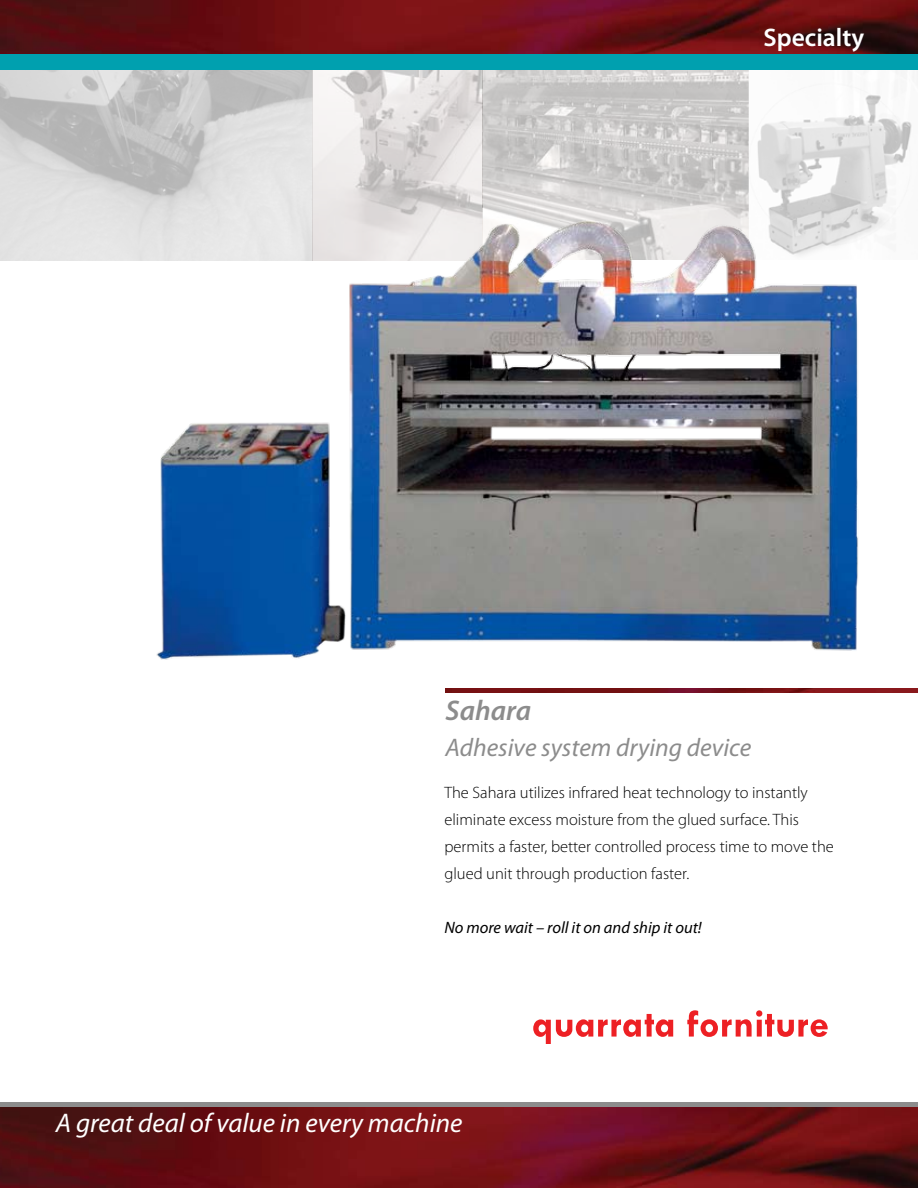
<style>
.page{position:relative;width:918px;height:1188px;background:#fff}
.page>*{position:absolute;margin:0;border:0;box-sizing:border-box;transform-origin:0 0}
.t1{font:italic 600 28.5px "Myriad Pro";color:#8c8c8c}
.t2{font:italic 27px "Myriad Pro";color:#fff}
.t3{font:italic 25.5px "Myriad Pro";color:#8c8c8c}
.t4{font:600 25.5px "Myriad Pro";color:#fff}
.t5{font:300 16.5px/27px "Myriad Pro";color:#000}
.t6{font:italic 16.5px "Myriad Pro";color:#000}
</style>
<div class="page">
<img style="left:0;top:69px;width:312px;height:192px">
<img style="left:312px;top:69px;width:171px;height:141px">
<img style="left:483px;top:69px;width:266px;height:141px">
<img style="left:749px;top:69px;width:169px;height:163px">
<div style="left:0;top:1102px;width:918px;height:86px;background:linear-gradient(to right,#8c8c8c,#8c8c8c)"></div>
<img style="left:0;top:1108px;width:918px;height:80px">
<div style="left:0;top:0;width:918px;height:69px;background:#00a0af"></div>
<img style="left:0;top:0;width:918px;height:54px">
<svg style="left:533px;top:1010px;width:295px;height:34px"></svg>
<img style="left:445px;top:689px;width:473px;height:3px">
<img style="left:146px;top:210px;width:725px;height:450px">
<h3 class="t4" style="left:764px;top:23px;width:102px">Specialty</h3>
<h1 class="t1" style="left:446px;top:695px;width:87px">Sahara</h1>
<h3 class="t3" style="left:446px;top:734px;width:307px">Adhesive system drying device</h3>
<p class="t5" style="left:444px;top:780px;width:391px">The Sahara utilizes infrared heat technology to instantly eliminate excess moisture from the glued surface. This permits a faster, better controlled process time to move the glued unit through production faster.</p>
<p class="t6" style="left:444px;top:919px;width:259px">No more wait – roll it on and ship it out!</p>
<h2 class="t2" style="left:56px;top:1108px;width:408px">A great deal of value in every machine</h2>
</div>
